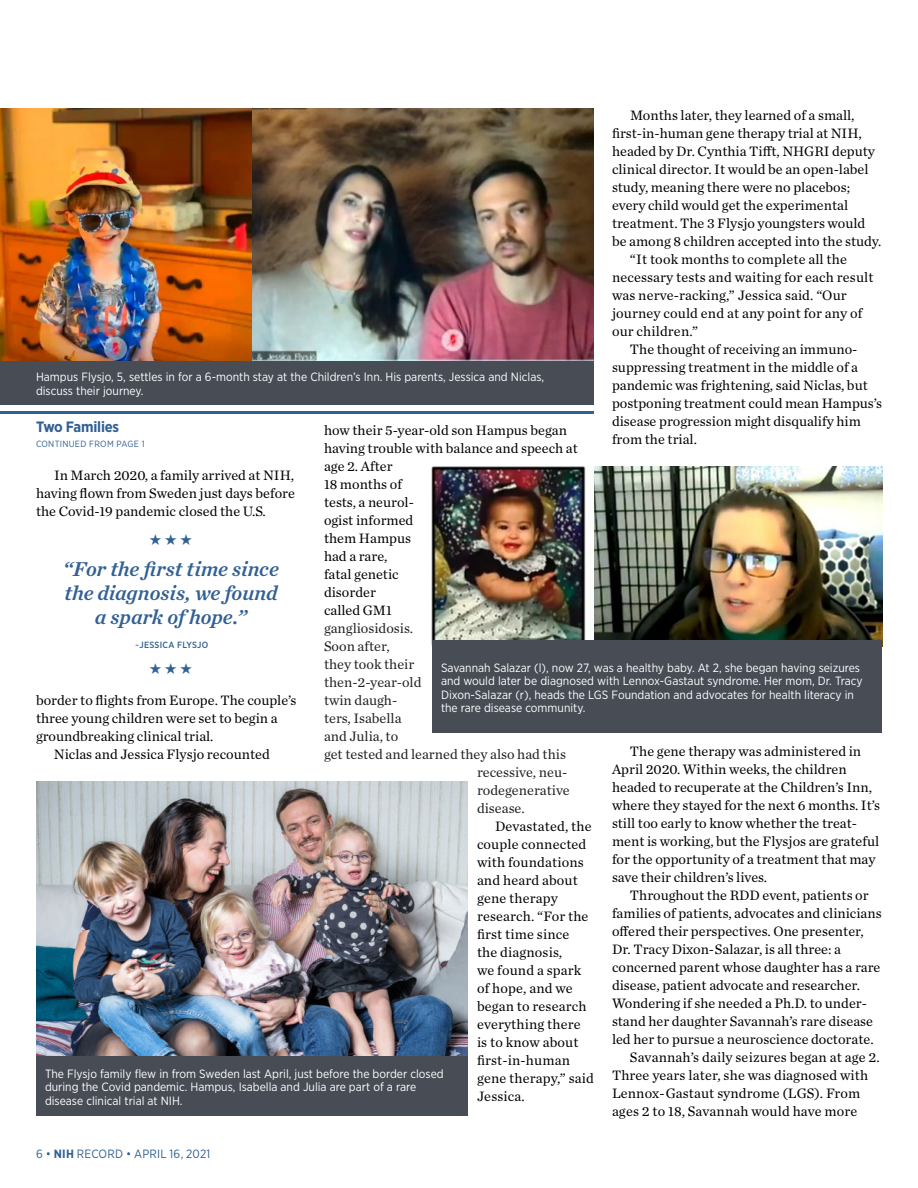
<style>
.page{position:relative;width:918px;height:1188px;background:#fff}
.page>*{position:absolute;margin:0;border:0;box-sizing:border-box;transform-origin:0 0}
.Pull_quote{font:italic 21px/24px "Chronicle Text G1 Semi";letter-spacing:-.005em;color:#316094;text-align:center}
.Head_2_Subheads_Body{font:700 15px "Gotham Narrow";letter-spacing:-.015em;color:#316094}
.Body_1{font:14.25px/18px "Chronicle Text G1";color:#000}
.Body_1-2{font:14.25px "Chronicle Text G1";color:#202124}
.Photo_caption_revers{font:12px/13.5px "Gotham Narrow";color:#fff}
.t1{font:12px "Gotham Narrow";letter-spacing:.015em;color:#316094}
.Page_jump{font:9px "Gotham Narrow";letter-spacing:.03em;color:#316094}
.Byline{font:500 9px "Gotham Narrow";letter-spacing:.03em;color:#316094}
.s1{font-weight:700}
</style>
<div class="page">
<hr style="left:0;top:411px;width:594px;height:3px;background:#316094">
<img style="left:36px;top:781px;width:432px;height:276px">
<img style="left:0;top:108px;width:252px;height:254px">
<img style="left:593px;top:466px;width:290px;height:180px">
<img style="left:431px;top:466px;width:162px;height:180px">
<div style="left:36px;top:1057px;width:432px;height:59px;background:#474c55"></div>
<img style="left:252px;top:108px;width:342px;height:254px">
<div style="left:0;top:362px;width:594px;height:43px;background:#474c55"></div>
<div style="left:432px;top:641px;width:450px;height:92px;background:#474c55"></div>
<p class="Body_1" style="left:612px;top:105px;width:271px;text-indent:18px">Months later, they learned of a small, first-in-human gene therapy trial at NIH, headed by Dr. Cynthia Tifft, NHGRI deputy clinical director. It would be an open-label study, meaning there were no placebos; every child would get the experimental treatment. The 3 Flysjo youngsters would be among 8 children accepted into the study.</p>
<p class="Body_1" style="left:612px;top:249px;width:263px;text-indent:18px">“It took months to complete all the necessary tests and waiting for each result was nerve-racking,” Jessica said. “Our journey could end at any point for any of our children.”</p>
<p class="Body_1" style="left:612px;top:339px;width:272px;text-indent:18px">The thought of receiving an immuno&shy;suppressing treatment in the middle of a pandemic was frightening, said Niclas, but postponing treatment could mean Hampus’s disease progression might disqualify him from the trial.</p>
<p class="Photo_caption_revers" style="left:36px;top:370px;width:510px">Hampus Flysjo, 5, settles in for a 6-month stay at the Children’s Inn. His parents, Jessica and Niclas, discuss their journey.</p>
<p class="Head_2_Subheads_Body" style="left:36px;top:417px;width:85px">Two Families</p>
<p class="Page_jump" style="left:36px;top:438px;width:110px">CONTINUED FROM PAGE 1</p>
<p class="Body_1" style="left:36px;top:465px;width:261px;text-align:justify;text-indent:18px">In March 2020, a family arrived at NIH, having flown from Sweden just days before the Covid-19 pandemic closed the U.S.</p>
<p class="Body_1" style="left:324px;top:420px;width:245px">how their 5-year-old son Hampus began</p>
<p class="Body_1" style="left:324px;top:438px;width:255px">having trouble with balance and speech at</p>
<p class="Body_1" style="left:324px;top:456px;width:70px">age 2. After</p>
<p class="Body_1" style="left:324px;top:474px;width:79px">18 months of</p>
<p class="Body_1" style="left:324px;top:492px;width:91px">tests, a neurol-</p>
<p class="Body_1" style="left:324px;top:510px;width:91px">ogist informed</p>
<p class="Body_1" style="left:324px;top:528px;width:89px">them Hampus</p>
<p class="Body_1" style="left:324px;top:546px;width:65px">had a rare,</p>
<p class="Body_1" style="left:324px;top:564px;width:76px">fatal genetic</p>
<p class="Body_1" style="left:324px;top:582px;width:53px">disorder</p>
<p class="Body_1" style="left:324px;top:600px;width:69px">called GM1</p>
<p class="Body_1-2" style="left:324px;top:617px;width:91px">gangliosidosis.</p>
<p class="Body_1-2" style="left:324px;top:635px;width:67px">Soon after,</p>
<p class="Body_1-2" style="left:324px;top:653px;width:92px">they took their</p>
<p class="Body_1-2" style="left:324px;top:671px;width:99px">then-2-year-old</p>
<p class="Body_1-2" style="left:324px;top:689px;width:75px">twin daugh-</p>
<p class="Body_1-2" style="left:324px;top:707px;width:79px">ters, Isabella</p>
<p class="Body_1-2" style="left:324px;top:725px;width:76px">and Julia, to</p>
<p class="Body_1-2" style="left:324px;top:743px;width:244px">get tested and learned they also had this</p>
<p class="Body_1-2" style="left:477px;top:761px;width:92px">recessive, neu-</p>
<p class="Body_1-2" style="left:477px;top:779px;width:94px">rodegenerative</p>
<p class="Body_1-2" style="left:477px;top:797px;width:49px">disease.</p>
<p class="Body_1" style="left:477px;top:816px;width:118px;text-indent:18px">Devastated, the couple connected with foundations and heard about gene therapy research. “For the first time since<br>the diagnosis,<br>we found a spark of hope, and we began to research everything there is to know about first-in-human gene therapy,” said<br>Jessica.</p>
<p class="Pull_quote" style="left:63px;top:556px;width:217px">“For the first time since the diagnosis, we found a spark of hope.”</p>
<p class="Byline" style="left:135px;top:639px;width:75px">~JESSICA FLYSJO</p>
<p class="Photo_caption_revers" style="left:441px;top:660px;width:423px">Savannah Salazar (l), now 27, was a healthy baby. At 2, she began having seizures and would later be diagnosed with Lennox-Gastaut syndrome. Her mom, Dr. Tracy Dixon-Salazar (r), heads the LGS Foundation and advocates for health literacy in the rare disease community.</p>
<p class="Body_1" style="left:36px;top:690px;width:262px">border to flights from Europe. The couple’s three young children were set to begin a groundbreaking clinical trial.</p>
<p class="Body_1" style="left:54px;top:744px;width:217px">Niclas and Jessica Flysjo recounted</p>
<p class="Body_1" style="left:612px;top:741px;width:270px;text-indent:18px">The gene therapy was administered in April 2020. Within weeks, the children headed to recuperate at the Children’s Inn, where they stayed for the next 6 months. It’s still too early to know whether the treat&shy;ment is working, but the Flysjos are grateful for the opportunity of a treatment that may save their children’s lives.</p>
<p class="Body_1" style="left:612px;top:885px;width:271px;text-indent:18px">Throughout the RDD event, patients or families of patients, advocates and clinicians offered their perspectives. One presenter, Dr. Tracy Dixon-Salazar, is all three: a concerned parent whose daughter has a rare disease, patient advocate and researcher.<br>Wondering if she needed a Ph.D. to under&shy;stand her daughter Savannah’s rare disease led her to pursue a neuroscience doctorate.</p>
<p class="Body_1" style="left:612px;top:1047px;width:269px;text-indent:18px">Savannah’s daily seizures began at age 2.<br>Three years later, she was diagnosed with Lennox-Gastaut syndrome (LGS). From ages 2 to 18, Savannah would have more</p>
<p class="Photo_caption_revers" style="left:45px;top:1066px;width:400px">The Flysjo family flew in from Sweden last April, just before the border closed during the Covid pandemic. Hampus, Isabella and Julia are part of a rare disease clinical trial at NIH.</p>
<p class="t1" style="left:36px;top:1146px;width:176px">6 • <span class="s1">NIH</span> RECORD • APRIL 16, 2021</p>
</div>
